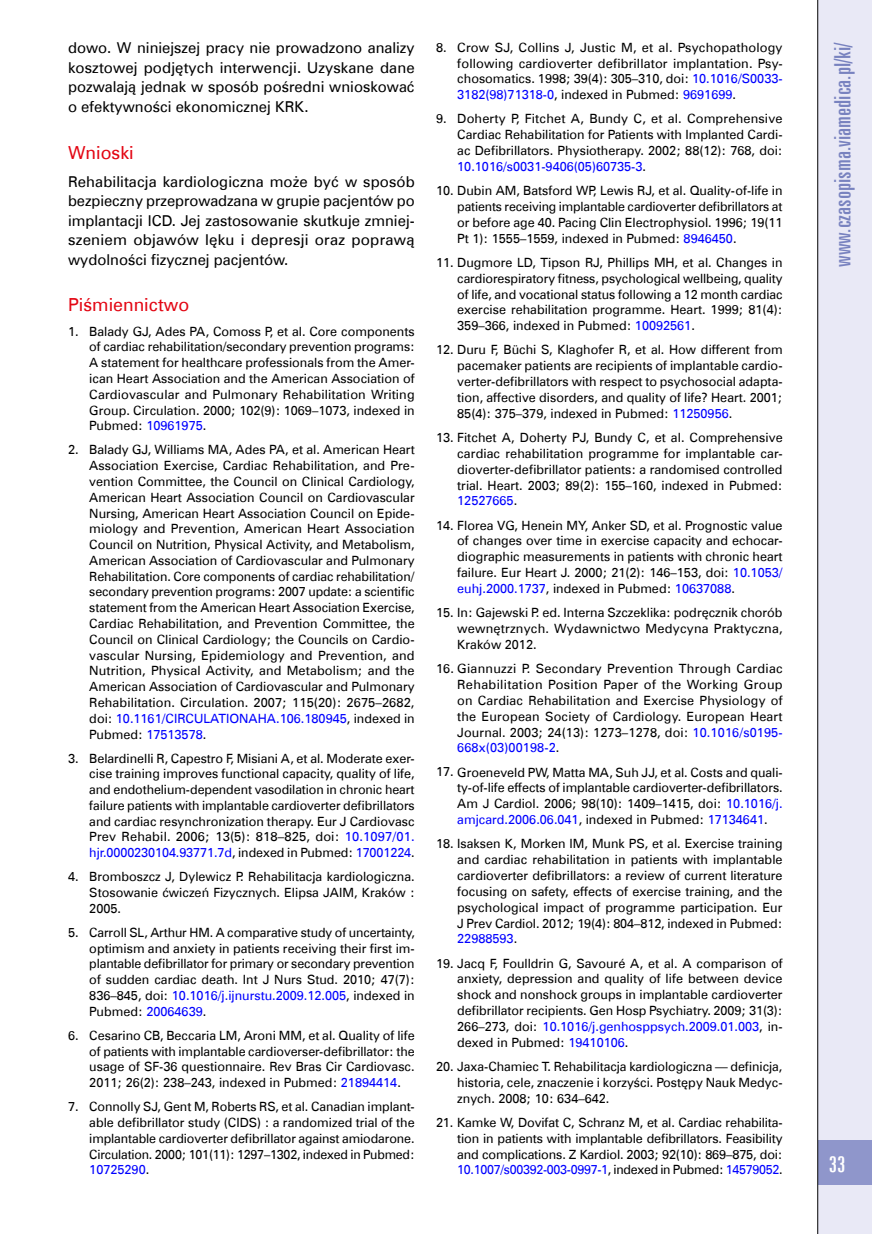
<style>
.page{position:relative;width:872px;height:1234px;background:#fff}
.page>*{position:absolute;margin:0;border:0;box-sizing:border-box;transform-origin:0 0}
.t1{font:22.5px "Zurich X Cn EU";color:#7882bf;scale:1.07 1}
.t2{font:22.5px "Zurich X Cn EU";color:#fff;scale:1.07 1}
.t3{font:18px "Zurich EU";color:#e30613}
.t4{font:15px/19.5px "Zurich EU";color:#000;text-align:justify}
.t5{font:12.75px/15.9px "Zurich EU";color:#000;text-align:justify}
.s1{color:#00f}
</style>
<div class="page">
<div style="left:817px;top:0;width:55px;height:1233px;background:#e9e9f6"></div>
<div style="left:817px;top:1140px;width:55px;height:44px;background:#8f96cb"></div>
<hr style="left:817px;top:0;width:1px;height:1233px;background:#000">
<p class="t4" style="left:68px;top:38px;width:348px">dowo. W niniejszej pracy nie prowadzono analizy kosztowej podjętych interwencji. Uzyskane dane pozwalają jednak w sposób pośredni wnioskować o efektywności ekonomicznej KRK.</p>
<h2 class="t3" style="left:68px;top:141px;width:67px">Wnioski</h2>
<p class="t4" style="left:68px;top:171px;width:348px">Rehabilitacja kardiologiczna może być w sposób bezpieczny przeprowadzana w grupie pacjentów po implantacji ICD. Jej zastosowanie skutkuje zmniej&shy;szeniem objawów lęku i depresji oraz poprawą wydolności fizycznej pacjentów.</p>
<h2 class="t3" style="left:68px;top:294px;width:123px">Piśmiennictwo</h2>
<p class="t5" style="left:89px;top:323px;width:327px;text-indent:-21px">1. Balady GJ, Ades PA, Comoss P, et al. Core components of cardiac rehabilitation/secondary prevention programs:<br>A statement for healthcare professionals from the Amer&shy;ican Heart Association and the American Association of Cardiovascular and Pulmonary Rehabilitation Writing Group. Circulation. 2000; 102(9): 1069–1073, indexed in Pubmed: <span class="s1">10961975</span>.</p>
<p class="t5" style="left:89px;top:442px;width:327px;text-indent:-21px">2. Balady GJ, Williams MA, Ades PA, et al. American Heart Association Exercise, Cardiac Rehabilitation, and Pre&shy;vention Committee, the Council on Clinical Cardiology, American Heart Association Council on Cardiovascular Nursing, American Heart Association Council on Epide&shy;miology and Prevention, American Heart Association Council on Nutrition, Physical Activity, and Metabolism, American Association of Cardiovascular and Pulmonary Rehabilitation. Core components of cardiac rehabilitation/ secondary prevention programs: 2007 update: a scientific statement from the American Heart Association Exercise, Cardiac Rehabilitation, and Prevention Committee, the Council on Clinical Cardiology; the Councils on Cardio&shy;vascular Nursing, Epidemiology and Prevention, and Nutrition, Physical Activity, and Metabolism; and the American Association of Cardiovascular and Pulmonary Rehabilitation. Circulation. 2007; 115(20): 2675–2682, doi: <span class="s1">10.1161/CIRCULATIONAHA.106.180945</span>, indexed in Pubmed: <span class="s1">17513578</span>.</p>
<p class="t5" style="left:89px;top:749px;width:327px;text-indent:-21px">3. Belardinelli R, Capestro F, Misiani A, et al. Moderate exer&shy;cise training improves functional capacity, quality of life, and endothelium-dependent vasodilation in chronic heart failure patients with implantable cardioverter defibrillators and cardiac resynchronization therapy. Eur J Cardiovasc Prev Rehabil. 2006; 13(5): 818–825, doi: <span class="s1">10.1097/01. hjr.0000230104.93771.7d</span>, indexed in Pubmed: <span class="s1">17001224</span>.</p>
<p class="t5" style="left:89px;top:868px;width:327px;text-indent:-21px">4. Bromboszcz J, Dylewicz P. Rehabilitacja kardiologiczna.<br>Stosowanie ćwiczeń Fizycznych. Elipsa JAIM, Kraków :<br>2005.</p>
<p class="t5" style="left:89px;top:924px;width:327px;text-indent:-21px">5. Carroll SL, Arthur HM. A comparative study of uncertainty, optimism and anxiety in patients receiving their first im&shy;plantable defibrillator for primary or secondary prevention of sudden cardiac death. Int J Nurs Stud. 2010; 47(7):<br>836–845, doi: <span class="s1">10.1016/j.ijnurstu.2009.12.005</span>, indexed in Pubmed: <span class="s1">20064639</span>.</p>
<p class="t5" style="left:89px;top:1027px;width:327px;text-indent:-21px">6. Cesarino CB, Beccaria LM, Aroni MM, et al. Quality of life of patients with implantable cardioverser-defibrillator: the usage of SF-36 questionnaire. Rev Bras Cir Cardiovasc.<br>2011; 26(2): 238–243, indexed in Pubmed: <span class="s1">21894414</span>.</p>
<p class="t5" style="left:89px;top:1098px;width:327px;text-indent:-21px">7. Connolly SJ, Gent M, Roberts RS, et al. Canadian implant&shy;able defibrillator study (CIDS) : a randomized trial of the implantable cardioverter defibrillator against amiodarone.<br>Circulation. 2000; 101(11): 1297–1302, indexed in Pubmed:<br><span class="s1">10725290</span>.</p>
<p class="t5" style="left:457px;top:39px;width:327px;text-indent:-21px">8. Crow SJ, Collins J, Justic M, et al. Psychopathology following cardioverter defibrillator implantation. Psy&shy;chosomatics. 1998; 39(4): 305–310, doi: <span class="s1">10.1016/S0033- 3182(98)71318-0</span>, indexed in Pubmed: <span class="s1">9691699</span>.</p>
<p class="t5" style="left:457px;top:111px;width:327px;text-indent:-21px">9. Doherty P, Fitchet A, Bundy C, et al. Comprehensive Cardiac Rehabilitation for Patients with Implanted Cardi&shy;ac Defibrillators. Physiotherapy. 2002; 88(12): 768, doi:<br><span class="s1">10.1016/s0031-9406(05)60735-3</span>.</p>
<p class="t5" style="left:457px;top:182px;width:327px;text-indent:-21px">10. Dubin AM, Batsford WP, Lewis RJ, et al. Quality-of-life in patients receiving implantable cardioverter defibrillators at or before age 40. Pacing Clin Electrophysiol. 1996; 19(11<br>Pt 1): 1555–1559, indexed in Pubmed: <span class="s1">8946450</span>.</p>
<p class="t5" style="left:457px;top:254px;width:327px;text-indent:-21px">11. Dugmore LD, Tipson RJ, Phillips MH, et al. Changes in cardiorespiratory fitness, psychological wellbeing, quality of life, and vocational status following a 12 month cardiac exercise rehabilitation programme. Heart. 1999; 81(4):<br>359–366, indexed in Pubmed: <span class="s1">10092561</span>.</p>
<p class="t5" style="left:457px;top:342px;width:327px;text-indent:-21px">12. Duru F, Büchi S, Klaghofer R, et al. How different from pacemaker patients are recipients of implantable cardio&shy;verter-defibrillators with respect to psychosocial adapta&shy;tion, affective disorders, and quality of life? Heart. 2001; 85(4): 375–379, indexed in Pubmed: <span class="s1">11250956</span>.</p>
<p class="t5" style="left:457px;top:429px;width:327px;text-indent:-21px">13. Fitchet A, Doherty PJ, Bundy C, et al. Comprehensive cardiac rehabilitation programme for implantable car&shy;dioverter-defibrillator patients: a randomised controlled trial. Heart. 2003; 89(2): 155–160, indexed in Pubmed:<br><span class="s1">12527665</span>.</p>
<p class="t5" style="left:457px;top:517px;width:327px;text-indent:-21px">14. Florea VG, Henein MY, Anker SD, et al. Prognostic value of changes over time in exercise capacity and echocar&shy;diographic measurements in patients with chronic heart failure. Eur Heart J. 2000; 21(2): 146–153, doi: <span class="s1">10.1053/ euhj.2000.1737</span>, indexed in Pubmed: <span class="s1">10637088</span>.</p>
<p class="t5" style="left:457px;top:604px;width:327px;text-indent:-21px">15. In: Gajewski P. ed. Interna Szczeklika: podręcznik chorób wewnętrznych. Wydawnictwo Medycyna Praktyczna, Kraków 2012.</p>
<p class="t5" style="left:457px;top:660px;width:327px;text-indent:-21px">16. Giannuzzi P. Secondary Prevention Through Cardiac Rehabilitation Position Paper of the Working Group on Cardiac Rehabilitation and Exercise Physiology of the European Society of Cardiology. European Heart Journal. 2003; 24(13): 1273–1278, doi: <span class="s1">10.1016/s0195- 668x(03)00198-2</span>.</p>
<p class="t5" style="left:457px;top:763px;width:327px;text-indent:-21px">17. Groeneveld PW, Matta MA, Suh JJ, et al. Costs and quali&shy;ty-of-life effects of implantable cardioverter-defibrillators.<br>Am J Cardiol. 2006; 98(10): 1409–1415, doi: <span class="s1">10.1016/j. amjcard.2006.06.041</span>, indexed in Pubmed: <span class="s1">17134641</span>.</p>
<p class="t5" style="left:457px;top:835px;width:327px;text-indent:-21px">18. Isaksen K, Morken IM, Munk PS, et al. Exercise training and cardiac rehabilitation in patients with implantable cardioverter defibrillators: a review of current literature focusing on safety, effects of exercise training, and the psychological impact of programme participation. Eur J Prev Cardiol. 2012; 19(4): 804–812, indexed in Pubmed:<br><span class="s1">22988593</span>.</p>
<p class="t5" style="left:457px;top:954px;width:327px;text-indent:-21px">19. Jacq F, Foulldrin G, Savouré A, et al. A comparison of anxiety, depression and quality of life between device shock and nonshock groups in implantable cardioverter defibrillator recipients. Gen Hosp Psychiatry. 2009; 31(3):<br>266–273, doi: <span class="s1">10.1016/j.genhosppsych.2009.01.003</span>, in&shy;dexed in Pubmed: <span class="s1">19410106</span>.</p>
<p class="t5" style="left:457px;top:1058px;width:327px;text-indent:-21px">20. Jaxa-Chamiec T. Rehabilitacja kardiologiczna — definicja, historia, cele, znaczenie i korzyści. Postępy Nauk Medyc&shy;znych. 2008; 10: 634–642.</p>
<p class="t5" style="left:457px;top:1113px;width:327px;text-indent:-21px">21. Kamke W, Dovifat C, Schranz M, et al. Cardiac rehabilita&shy;tion in patients with implantable defibrillators. Feasibility and complications. Z Kardiol. 2003; 92(10): 869–875, doi:<br><span class="s1">10.1007/s00392-003-0997-1</span>, indexed in Pubmed: <span class="s1">14579052</span>.</p>
<h1 class="t1" style="left:829px;top:267px;width:212px;rotate:-90deg">www.czasopisma.viamedica.pl/ki/</h1>
<h1 class="t2" style="left:828px;top:1150px;width:17px">33</h1>
</div>
